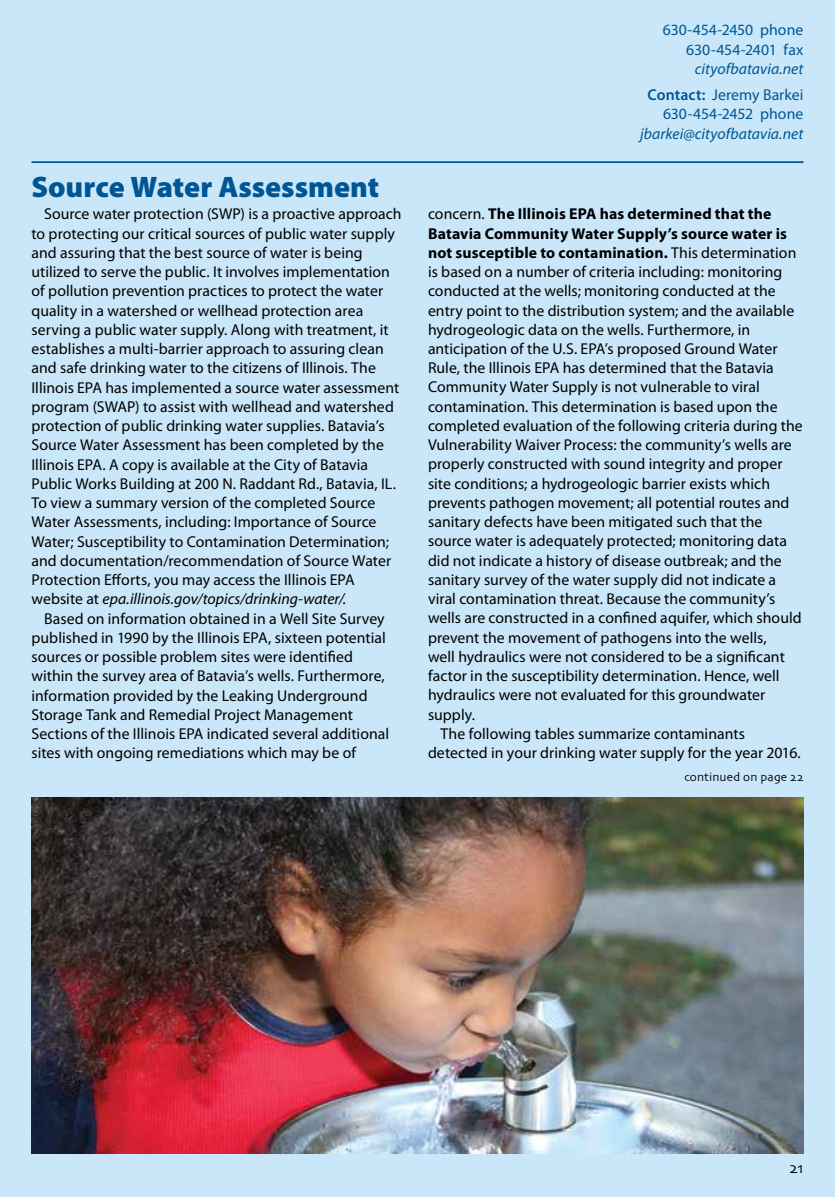
<style>
.page{position:relative;width:835px;height:1197px;background:#c9e7f9}
.page>*{position:absolute;margin:0;border:0;box-sizing:border-box;transform-origin:0 0}
.t1{font:900 29.75px "Myriad Pro";color:#005694}
.t2{font:15.75px/19.2px "Myriad Pro";letter-spacing:.005em;color:#000}
.t3{font:700 15.75px "Myriad Pro";letter-spacing:.01em;color:#000}
.t4{font:15.75px/19.2px "Myriad Pro";color:#005694;text-align:right}
.t5{font:italic 15.75px "Myriad Pro";letter-spacing:.005em;color:#005694}
.t6{font:15.75px "Skia";color:#000}
.t7{font:12.25px "Skia";letter-spacing:.01em;color:#000}
.s1{font-style:italic}
.s2{font-weight:600}
.s3{font-weight:400}
</style>
<div class="page">
<hr style="left:0;top:0;width:1px;height:1197px;background:#a5d8f5">
<img style="left:31px;top:797px;width:772px;height:356px">
<hr style="left:32px;top:161px;width:771px;height:2px;background:#005694">
<h1 class="t1" style="left:32px;top:167px;width:349px">Source Water Assessment</h1>
<p class="t2" style="left:32px;top:204px;width:372px;text-indent:13px">Source water protection (SWP) is a proactive approach to protecting our critical sources of public water supply and assuring that the best source of water is being utilized to serve the public. It involves implementation of pollution prevention practices to protect the water quality in a watershed or wellhead protection area serving a public water supply. Along with treatment, it establishes a multi-barrier approach to assuring clean and safe drinking water to the citizens of Illinois. The Illinois EPA has implemented a source water assessment program (SWAP) to assist with wellhead and watershed protection of public drinking water supplies. Batavia’s Source Water Assessment has been completed by the Illinois EPA. A copy is available at the City of Batavia Public Works Building at 200 N. Raddant Rd., Batavia, IL.<br>To view a summary version of the completed Source Water Assessments, including: Importance of Source Water; Susceptibility to Contamination Determination; and documentation/recommendation of Source Water Protection Efforts, you may access the Illinois EPA website at <span class="s1">epa.illinois.gov/topics/drinking-water/</span>.</p>
<p class="t2" style="left:32px;top:608px;width:359px;text-indent:13px">Based on information obtained in a Well Site Survey published in 1990 by the Illinois EPA, sixteen potential sources or possible problem sites were identified within the survey area of Batavia’s wells. Furthermore, information provided by the Leaking Underground Storage Tank and Remedial Project Management Sections of the Illinois EPA indicated several additional sites with ongoing remediations which may be of</p>
<p class="t4" style="left:663px;top:20px;width:142px">630-454-2450 phone<br>630-454-2401 fax</p>
<p class="t5" style="left:695px;top:59px;width:110px">cityofbatavia.net</p>
<p class="t4" style="left:647px;top:85px;width:157px"><span class="s2">Contact:</span> Jeremy Barkei<br>630-454-2452 phone</p>
<p class="t5" style="left:640px;top:124px;width:165px">jbarkei@cityofbatavia.net</p>
<p class="t3" style="left:428px;top:204px;width:345px"><span class="s3">concern.</span> The Illinois EPA has determined that the</p>
<p class="t3" style="left:428px;top:223px;width:360px">Batavia Community Water Supply’s source water is</p>
<p class="t3" style="left:428px;top:242px;width:370px">not susceptible to contamination. <span class="s3">This determination</span></p>
<p class="t2" style="left:428px;top:262px;width:356px">is based on a number of criteria including: monitoring</p>
<p class="t2" style="left:428px;top:281px;width:349px">conducted at the wells; monitoring conducted at the</p>
<p class="t2" style="left:428px;top:300px;width:368px">entry point to the distribution system; and the available</p>
<p class="t2" style="left:428px;top:320px;width:324px">hydrogeologic data on the wells. Furthermore, in</p>
<p class="t2" style="left:428px;top:339px;width:351px">anticipation of the U.S. EPA’s proposed Ground Water</p>
<p class="t2" style="left:428px;top:358px;width:347px">Rule, the Illinois EPA has determined that the Batavia</p>
<p class="t2" style="left:428px;top:377px;width:333px">Community Water Supply is not vulnerable to viral</p>
<p class="t2" style="left:428px;top:397px;width:351px">contamination. This determination is based upon the</p>
<p class="t2" style="left:428px;top:416px;width:376px">completed evaluation of the following criteria during the</p>
<p class="t2" style="left:428px;top:435px;width:365px">Vulnerability Waiver Process: the community’s wells are</p>
<p class="t2" style="left:428px;top:454px;width:356px">properly constructed with sound integrity and proper</p>
<p class="t2" style="left:428px;top:474px;width:343px">site conditions; a hydrogeologic barrier exists which</p>
<p class="t2" style="left:428px;top:493px;width:363px">prevents pathogen movement; all potential routes and</p>
<p class="t2" style="left:428px;top:512px;width:336px">sanitary defects have been mitigated such that the</p>
<p class="t2" style="left:428px;top:531px;width:360px">source water is adequately protected; monitoring data</p>
<p class="t2" style="left:428px;top:551px;width:355px">did not indicate a history of disease outbreak; and the</p>
<p class="t2" style="left:428px;top:570px;width:350px">sanitary survey of the water supply did not indicate a</p>
<p class="t2" style="left:428px;top:589px;width:349px">viral contamination threat. Because the community’s</p>
<p class="t2" style="left:428px;top:608px;width:375px">wells are constructed in a confined aquifer, which should</p>
<p class="t2" style="left:428px;top:628px;width:340px">prevent the movement of pathogens into the wells,</p>
<p class="t2" style="left:428px;top:647px;width:358px">well hydraulics were not considered to be a significant</p>
<p class="t2" style="left:428px;top:666px;width:353px">factor in the susceptibility determination. Hence, well</p>
<p class="t2" style="left:428px;top:685px;width:339px">hydraulics were not evaluated for this groundwater</p>
<p class="t2" style="left:428px;top:705px;width:48px">supply.</p>
<p class="t2" style="left:440px;top:724px;width:306px">The following tables summarize contaminants</p>
<p class="t2" style="left:428px;top:743px;width:374px">detected in your drinking water supply for the year 2016.</p>
<p class="t7" style="left:684px;top:769px;width:121px">continued on page 22</p>
<p class="t6" style="left:789px;top:1159px;width:16px">21</p>
</div>
